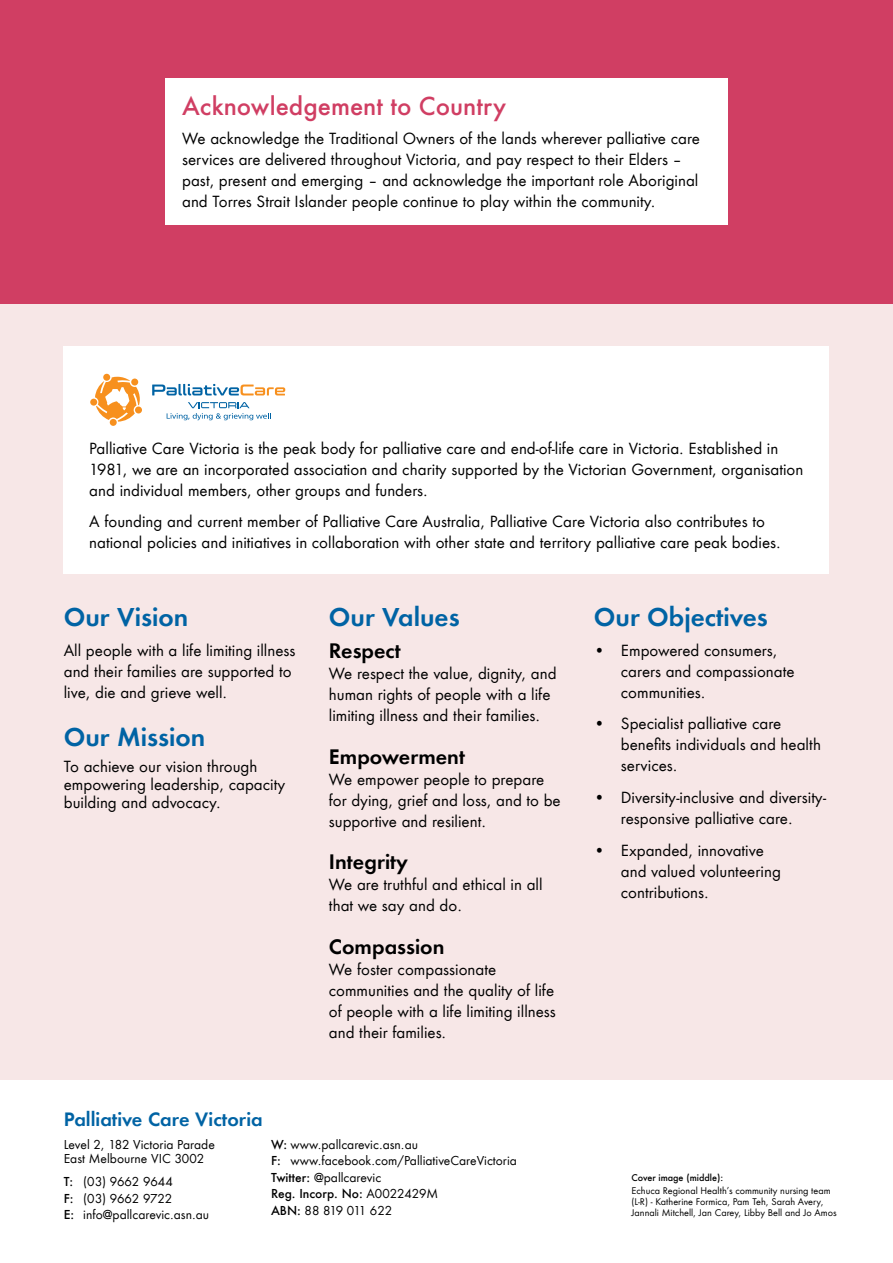
<style>
.page{position:relative;width:893px;height:1263px;background:#fff}
.page>*{position:absolute;margin:0;border:0;box-sizing:border-box;transform-origin:0 0}
.t1{font:24px "Futura ND Demibold";color:#0063a4}
.t2{font:500 24px "Futura";color:#d03e63}
.t3{font:19.5px "Futura ND Demibold";color:#000}
.t4{font:18px "Futura ND Demibold";color:#0063a4}
.t5{font:15px/21px "Futura ND Book";color:#000}
.t6{font:12px/16.5px "Futura ND Book";color:#000}
.t7{font:500 12px "Futura";color:#000}
.t8{font:12px "Futura ND Book";letter-spacing:-.08em;color:#000}
.t9{font:9px/10.8px "Futura ND Book";color:#000}
.t10{font:500 9px "Futura";color:#000}
.s1{font-family:"Futura";font-weight:500}
.s2{font-family:"Futura ND Book";font-weight:400}
</style>
<div class="page">
<div style="left:0;top:295px;width:893px;height:785px;background:#f7e7e7"></div>
<div style="left:0;top:0;width:893px;height:303px;background:#d03e63"></div>
<div style="left:165px;top:78px;width:563px;height:146px;background:#fff"></div>
<div style="left:64px;top:346px;width:765px;height:228px;background:#fff"></div>
<div style="left:110px;top:419px;width:7px;height:7px;background:#f7901e;border-radius:50%"></div>
<div style="left:90px;top:399px;width:7px;height:7px;background:#f7901e;border-radius:50%"></div>
<div style="left:103px;top:374px;width:7px;height:7px;background:#f7901e;border-radius:50%"></div>
<svg style="left:95px;top:377px;width:45px;height:45px"></svg>
<svg style="left:167px;top:402px;width:104px;height:18px"></svg>
<svg style="left:152px;top:384px;width:133px;height:11px"></svg>
<h1 class="t2" style="left:182px;top:89px;width:325px">Acknowledgement to Country</h1>
<p class="t5" style="left:182px;top:128px;width:519px">We acknowledge the Traditional Owners of the lands wherever palliative care services are delivered throughout Victoria, and pay respect to their Elders – past, present and emerging – and acknowledge the important role Aboriginal and Torres Strait Islander people continue to play within the community.</p>
<p class="t5" style="left:89px;top:437px;width:716px">Palliative Care Victoria is the peak body for palliative care and end-of-life care in Victoria. Established in<br>1981, we are an incorporated association and charity supported by the Victorian Government, organisation and individual members, other groups and funders.</p>
<p class="t5" style="left:89px;top:511px;width:693px">A founding and current member of Palliative Care Australia, Palliative Care Victoria also contributes to national policies and initiatives in collaboration with other state and territory palliative care peak bodies.</p>
<h1 class="t1" style="left:64px;top:601px;width:126px">Our Vision</h1>
<p class="t5" style="left:64px;top:640px;width:233px">All people with a life limiting illness and their families are supported to live, die and grieve well.</p>
<h1 class="t1" style="left:64px;top:721px;width:143px">Our Mission</h1>
<p class="t5" style="left:64px;top:758px;width:223px;line-height:18px">To achieve our vision through empowering leadership, capacity building and advocacy.</p>
<p class="t4" style="left:64px;top:1107px;width:200px">Palliative Care Victoria</p>
<h1 class="t1" style="left:329px;top:601px;width:132px">Our Values</h1>
<h2 class="t3" style="left:329px;top:638px;width:73px">Respect</h2>
<p class="t5" style="left:329px;top:663px;width:229px">We respect the value, dignity, and human rights of people with a life limiting illness and their families.</p>
<h2 class="t3" style="left:329px;top:743px;width:138px">Empowerment</h2>
<p class="t5" style="left:329px;top:769px;width:233px">We empower people to prepare for dying, grief and loss, and to be supportive and resilient.</p>
<h2 class="t3" style="left:329px;top:849px;width:81px">Integrity</h2>
<p class="t5" style="left:329px;top:874px;width:215px">We are truthful and ethical in all that we say and do.</p>
<h2 class="t3" style="left:329px;top:933px;width:117px">Compassion</h2>
<p class="t5" style="left:329px;top:959px;width:228px">We foster compassionate communities and the quality of life of people with a life limiting illness and their families.</p>
<p class="t6" style="left:64px;top:1137px;width:153px;line-height:14.4px">Level 2, 182 Victoria Parade<br>East Melbourne VIC 3002</p>
<p class="t6" style="left:64px;top:1173px;width:147px"><span class="s1">T:</span> (03) 9662 9644<br><span class="s1">F:</span> (03) 9662 9722<br><span class="s1">E:</span> info@pallcarevic.asn.au</p>
<p class="t6" style="left:271px;top:1136px;width:247px"><span class="s1">W:</span> www.pallcarevic.asn.au<br><span class="s1">F:</span> www.facebook.com/PalliativeCareVictoria<br><span class="s1">Twitter:</span> @pallcarevic</p>
<p class="t7" style="left:271px;top:1186px;width:169px">Reg. Incorp. No: <span class="s2">A0022429M</span></p>
<p class="t8" style="left:271px;top:1203px;width:123px"><span class="s1">ABN:</span> 88 819 011 622</p>
<h1 class="t1" style="left:594px;top:601px;width:175px">Our Objectives</h1>
<p class="t5" style="left:621px;top:640px;width:175px;text-indent:-27px">• Empowered consumers, carers and compassionate communities.</p>
<p class="t5" style="left:621px;top:713px;width:202px;text-indent:-27px">• Specialist palliative care benefits individuals and health services.</p>
<p class="t5" style="left:594px;top:787px;width:234px;text-align:center">• Diversity-inclusive and diversity&shy;responsive palliative care.</p>
<p class="t5" style="left:621px;top:840px;width:161px;text-indent:-27px">• Expanded, innovative and valued volunteering contributions.</p>
<p class="t10" style="left:631px;top:1171px;width:93px">Cover image (middle):</p>
<p class="t9" style="left:631px;top:1185px;width:207px">Echuca Regional Health’s community nursing team (L-R) - Katherine Formica, Pam Teh, Sarah Avery,<br>Jannali Mitchell, Jan Carey, Libby Bell and Jo Amos</p>
</div>
